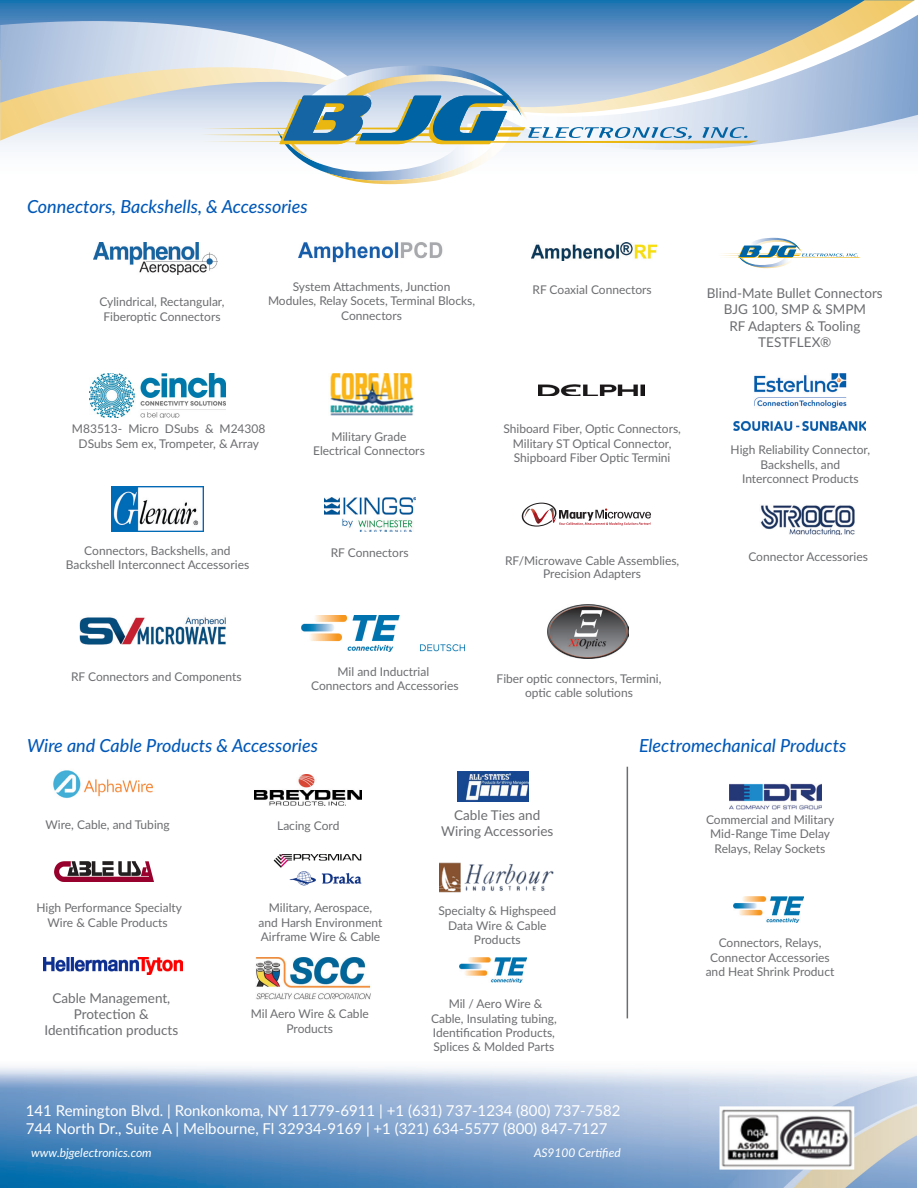
<style>
.page{position:relative;width:918px;height:1188px;background:#fff}
.page>*{position:absolute;margin:0;border:0;box-sizing:border-box;transform-origin:0 0}
.t1{font:italic 500 18px "Lato";color:#0058b8}
.t2{font:15px "Lato";color:#fff}
.t3{font:13.5px "Lato";color:#6c6d70}
.t4{font:12px/14.4px "Lato";color:#6c6d70;text-align:center}
.t5{font:italic 12px "Lato";color:#fff}
</style>
<div class="page">
<img style="left:0;top:985px;width:917px;height:203px">
<img style="left:532px;top:243px;width:125px;height:18px">
<img style="left:734px;top:897px;width:69px;height:26px">
<img style="left:539px;top:384px;width:106px;height:12px">
<img style="left:299px;top:242px;width:144px;height:21px">
<img style="left:457px;top:772px;width:71px;height:30px">
<img style="left:89px;top:374px;width:137px;height:44px">
<img style="left:330px;top:374px;width:84px;height:41px">
<img style="left:760px;top:505px;width:95px;height:30px">
<img style="left:324px;top:497px;width:91px;height:34px">
<img style="left:548px;top:605px;width:80px;height:53px">
<img style="left:111px;top:487px;width:93px;height:44px">
<img style="left:302px;top:615px;width:163px;height:37px">
<img style="left:729px;top:783px;width:93px;height:26px">
<img style="left:80px;top:617px;width:146px;height:28px">
<img style="left:53px;top:770px;width:101px;height:28px">
<svg style="left:521px;top:503px;width:130px;height:24px"></svg>
<svg style="left:0;top:1px;width:478px;height:184px"></svg>
<svg style="left:487px;top:0;width:428px;height:15px;background:#4786ad"></svg>
<svg style="left:486px;top:15px;width:432px;height:135px"></svg>
<img style="left:278px;top:144px;width:209px;height:37px">
<img style="left:487px;top:144px;width:16px;height:6px">
<img style="left:286px;top:144px;width:36px;height:20px">
<svg style="left:0;top:21px;width:759px;height:123px;background:#afc2d0"></svg>
<img style="left:734px;top:374px;width:132px;height:56px">
<hr style="left:627px;top:767px;width:1px;height:251px;background:#6c6d70">
<img style="left:43px;top:957px;width:139px;height:18px">
<img style="left:255px;top:774px;width:107px;height:32px">
<img style="left:54px;top:861px;width:99px;height:20px">
<img style="left:94px;top:242px;width:123px;height:32px">
<img style="left:460px;top:957px;width:66px;height:25px">
<svg style="left:721px;top:238px;width:140px;height:31px"></svg>
<img style="left:439px;top:862px;width:115px;height:31px">
<img style="left:256px;top:957px;width:115px;height:43px">
<img style="left:273px;top:854px;width:89px;height:32px">
<p class="t1" style="left:27px;top:193px;width:282px">Connectors, Backshells, &amp; Accessories</p>
<p class="t4" style="left:99px;top:294px;width:127px">Cylindrical, Rectangular,<br>Fiberoptic Connectors</p>
<p class="t4" style="left:268px;top:279px;width:209px">System Attachments, Junction<br>Modules, Relay Socets, Terminal Blocks,<br>Connectors</p>
<p class="t4" style="left:533px;top:282px;width:121px">RF Coaxial Connectors</p>
<p class="t3" style="left:707px;top:284px;width:177px">Blind-Mate Bullet Connectors</p>
<p class="t3" style="left:724px;top:300px;width:144px">BJG 100, SMP &amp; SMPM</p>
<p class="t3" style="left:729px;top:316px;width:132px">RF Adapters &amp; Tooling</p>
<p class="t3" style="left:758px;top:332px;width:75px">TESTFLEX®</p>
<p class="t4" style="left:72px;top:421px;width:195px">M83513- Micro DSubs &amp; M24308<br>DSubs Sem ex, Trompeter, &amp; Array</p>
<p class="t4" style="left:331px;top:429px;width:77px">Military Grade</p>
<p class="t4" style="left:313px;top:443px;width:113px">Electrical Connectors</p>
<p class="t4" style="left:84px;top:543px;width:148px">Connectors, Backshells, and</p>
<p class="t4" style="left:66px;top:557px;width:185px">Backshell Interconnect Accessories</p>
<p class="t4" style="left:331px;top:545px;width:79px">RF Connectors</p>
<p class="t4" style="left:503px;top:421px;width:179px">Shiboard Fiber, Optic Connectors,<br>Military ST Optical Connector,<br>Shipboard Fiber Optic Termini</p>
<p class="t4" style="left:505px;top:553px;width:176px;line-height:13.5px">RF/Microwave Cable Assemblies,<br>Precision Adapters</p>
<p class="t4" style="left:731px;top:442px;width:141px">High Reliability Connector,<br>Backshells, and<br>Interconnect Products</p>
<p class="t4" style="left:748px;top:549px;width:121px">Connector Accessories</p>
<p class="t4" style="left:71px;top:669px;width:172px">RF Connectors and Components</p>
<p class="t4" style="left:338px;top:664px;width:93px">Mil and Inductrial</p>
<p class="t4" style="left:311px;top:678px;width:149px">Connectors and Accessories</p>
<p class="t4" style="left:497px;top:671px;width:166px">Fiber optic connectors, Termini, optic cable solutions</p>
<p class="t1" style="left:27px;top:732px;width:292px">Wire and Cable Products &amp; Accessories</p>
<p class="t1" style="left:639px;top:732px;width:209px">Electromechanical Products</p>
<p class="t4" style="left:45px;top:817px;width:126px">Wire, Cable, and Tubing</p>
<p class="t4" style="left:36px;top:900px;width:147px">High Performance Specialty<br>Wire &amp; Cable Products</p>
<p class="t3" style="left:52px;top:988px;width:119px">Cable Management,</p>
<p class="t3" style="left:74px;top:1004px;width:77px">Protection &amp;</p>
<p class="t3" style="left:44px;top:1020px;width:135px">Identification products</p>
<p class="t4" style="left:277px;top:818px;width:64px">Lacing Cord</p>
<p class="t4" style="left:259px;top:900px;width:125px">Military, Aerospace, and Harsh Environment<br>Airframe Wire &amp; Cable</p>
<p class="t4" style="left:251px;top:1006px;width:120px">Mil Aero Wire &amp; Cable<br>Products</p>
<p class="t3" style="left:454px;top:805px;width:88px">Cable Ties and</p>
<p class="t3" style="left:441px;top:821px;width:114px">Wiring Accessories</p>
<p class="t4" style="left:438px;top:903px;width:119px">Specialty &amp; Highspeed<br>Data Wire &amp; Cable<br>Products</p>
<p class="t4" style="left:431px;top:996px;width:127px">Mil / Aero Wire &amp;<br>Cable, Insulating tubing,<br>Identification Products,<br>Splices &amp; Molded Parts</p>
<p class="t2" style="left:26px;top:1099px;width:596px">141 Remington Blvd. | Ronkonkoma, NY 11779-6911 | +1 (631) 737-1234 (800) 737-7582</p>
<p class="t2" style="left:26px;top:1117px;width:583px">744 North Dr., Suite A | Melbourne, Fl 32934-9169 | +1 (321) 634-5577 (800) 847-7127</p>
<p class="t5" style="left:31px;top:1144px;width:122px">www.bjgelectronics.com</p>
<p class="t5" style="left:534px;top:1144px;width:88px">AS9100 Certified</p>
<p class="t4" style="left:706px;top:812px;width:130px">Commercial and Military<br>Mid-Range Time Delay<br>Relays, Relay Sockets</p>
<p class="t4" style="left:706px;top:935px;width:130px">Connectors, Relays,<br>Connector Accessories and Heat Shrink Product</p>
</div>
